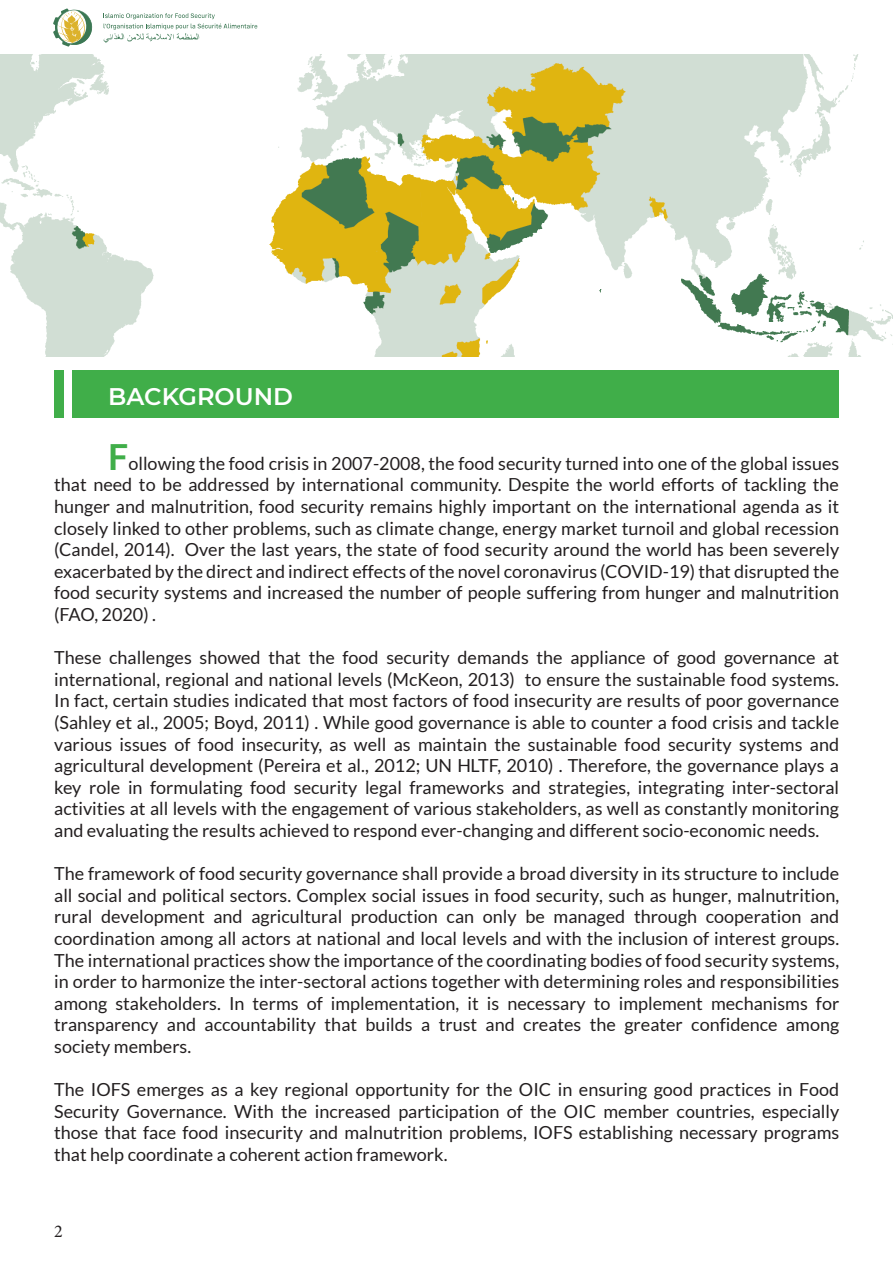
<style>
.page{position:relative;width:893px;height:1263px;background:#fff}
.page>*{position:absolute;margin:0;border:0;box-sizing:border-box;transform-origin:0 0}
.t1{font:600 24px "Montserrat";color:#fff}
.t2{font:18px/21.6px "Lato";color:#231f20;text-align:justify}
.t3{font:18px "Minion Pro";color:#231f20}
.s1{font-weight:700;font-size:36px;color:#40ae49}
</style>
<div class="page">
<svg style="left:53px;top:8px;width:40px;height:39px"></svg>
<svg style="left:103px;top:13px;width:154px;height:30px"></svg>
<div style="left:73px;top:371px;width:766px;height:47px;background:#40ae49"></div>
<div style="left:54px;top:371px;width:10px;height:47px;background:#40ae49"></div>
<img style="left:1px;top:54px;width:891px;height:302px">
<p class="t1" style="left:108px;top:379px;width:186px">BACKGROUND</p>
<p class="t2" style="left:108px;top:452px;width:732px"><span class="s1">F</span>ollowing the food crisis in 2007-2008, the food security turned into one of the global issues</p>
<p class="t2" style="left:54px;top:474px;width:786px">that need to be addressed by international community. Despite the world efforts of tackling the hunger and malnutrition, food security remains highly important on the international agenda as it closely linked to other problems, such as climate change, energy market turnoil and global recession (Candel, 2014). Over the last years, the state of food security around the world has been severely exacerbated by the direct and indirect effects of the novel coronavirus (COVID-19) that disrupted the food security systems and increased the number of people suffering from hunger and malnutrition (FAO, 2020) .</p>
<p class="t2" style="left:54px;top:647px;width:786px">These challenges showed that the food security demands the appliance of good governance at international, regional and national levels (McKeon, 2013) to ensure the sustainable food systems.<br>In fact, certain studies indicated that most factors of food insecurity are results of poor governance (Sahley et al., 2005; Boyd, 2011) . While good governance is able to counter a food crisis and tackle various issues of food insecurity, as well as maintain the sustainable food security systems and agricultural development (Pereira et al., 2012; UN HLTF, 2010) . Therefore, the governance plays a key role in formulating food security legal frameworks and strategies, integrating inter-sectoral activities at all levels with the engagement of various stakeholders, as well as constantly monitoring and evaluating the results achieved to respond ever-changing and different socio-economic needs.</p>
<p class="t2" style="left:54px;top:863px;width:786px">The framework of food security governance shall provide a broad diversity in its structure to include all social and political sectors. Complex social issues in food security, such as hunger, malnutrition, rural development and agricultural production can only be managed through cooperation and coordination among all actors at national and local levels and with the inclusion of interest groups.<br>The international practices show the importance of the coordinating bodies of food security systems, in order to harmonize the inter-sectoral actions together with determining roles and responsibilities among stakeholders. In terms of implementation, it is necessary to implement mechanisms for transparency and accountability that builds a trust and creates the greater confidence among society members.</p>
<p class="t2" style="left:54px;top:1079px;width:786px">The IOFS emerges as a key regional opportunity for the OIC in ensuring good practices in Food Security Governance. With the increased participation of the OIC member countries, especially those that face food insecurity and malnutrition problems, IOFS establishing necessary programs that help coordinate a coherent action framework.</p>
<p class="t3" style="left:54px;top:1219px;width:10px">2</p>
</div>
